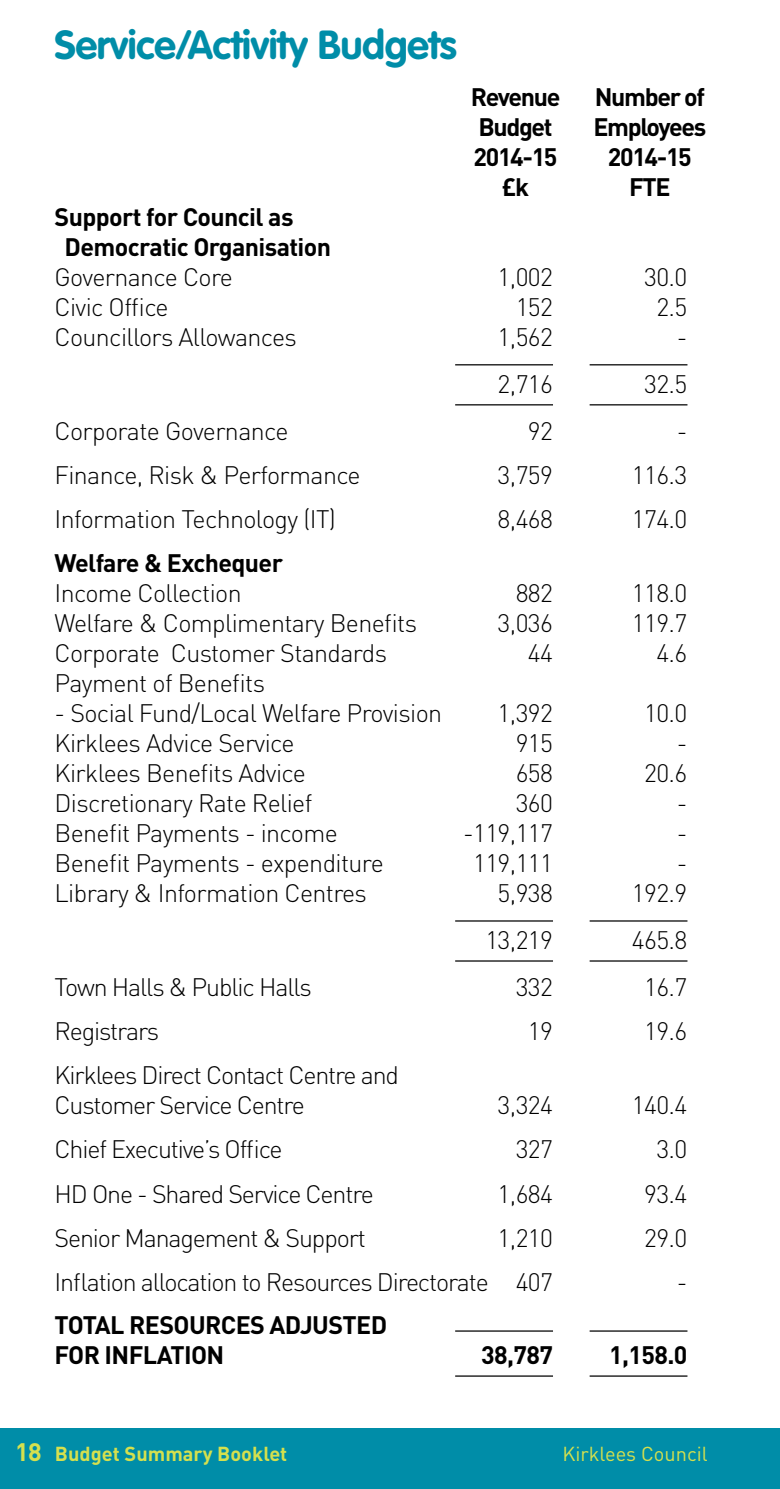
<style>
.page{position:relative;width:780px;height:1489px;background:#fff}
.page>*{position:absolute;margin:0;border:0;box-sizing:border-box;transform-origin:0 0}
.t1{font:700 40px "VAG Rounded LT";letter-spacing:-.01em;color:#008da8}
.t2{font:300 25px "DIN";letter-spacing:-.025em;color:#000}
.t3{font:300 25px/30px "DIN";letter-spacing:-.045em;color:#000}
.t4{font:700 25px/30px "DIN";letter-spacing:-.025em;color:#000}
.t5{font:700 25px "DIN";letter-spacing:-.055em;color:#000}
.t6{font:700 20px "DIN";color:#d5e04e}
.t7{font:20px "DIN";color:#d5e04e}
.s1{font-size:25px}
</style>
<div class="page">
<div style="left:0;top:1427px;width:780px;height:61px;background:#008da8"></div>
<hr style="left:455px;top:364px;width:98px;height:1px;background:#000">
<hr style="left:589px;top:364px;width:98px;height:1px;background:#000">
<hr style="left:455px;top:404px;width:98px;height:1px;background:#000">
<hr style="left:589px;top:404px;width:98px;height:1px;background:#000">
<hr style="left:455px;top:920px;width:98px;height:1px;background:#000">
<hr style="left:589px;top:920px;width:98px;height:1px;background:#000">
<hr style="left:455px;top:960px;width:98px;height:1px;background:#000">
<hr style="left:589px;top:960px;width:98px;height:1px;background:#000">
<hr style="left:455px;top:1330px;width:98px;height:1px;background:#000">
<hr style="left:589px;top:1330px;width:98px;height:1px;background:#000">
<hr style="left:455px;top:1375px;width:98px;height:1px;background:#000">
<hr style="left:589px;top:1375px;width:98px;height:1px;background:#000">
<h1 class="t1" style="left:55px;top:21px;width:404px">Service/Activity Budgets</h1>
<p class="t4" style="left:470px;top:81px;width:91px">Revenue</p>
<p class="t4" style="left:595px;top:81px;width:112px">Number of</p>
<p class="t4" style="left:478px;top:111px;width:76px">Budget</p>
<p class="t5" style="left:593px;top:110px;width:114px">Employees</p>
<p class="t4" style="left:473px;top:141px;width:85px">2014-15</p>
<p class="t4" style="left:608px;top:141px;width:85px">2014-15</p>
<p class="t4" style="left:502px;top:171px;width:29px">£k</p>
<p class="t4" style="left:629px;top:171px;width:43px">FTE</p>
<p class="t4" style="left:65px;top:201px;width:268px;text-indent:-10px">Support for Council as<br>Democratic Organisation</p>
<p class="t2" style="left:55px;top:260px;width:180px">Governance Core</p>
<p class="t2" style="left:497px;top:260px;width:57px">1,002</p>
<p class="t2" style="left:644px;top:260px;width:45px">30.0</p>
<p class="t2" style="left:55px;top:290px;width:116px">Civic Office</p>
<p class="t2" style="left:515px;top:290px;width:39px">152</p>
<p class="t2" style="left:656px;top:290px;width:33px">2.5</p>
<p class="t2" style="left:55px;top:320px;width:244px">Councillors Allowances</p>
<p class="t2" style="left:497px;top:320px;width:57px">1,562</p>
<p class="t2" style="left:676px;top:320px;width:12px">-</p>
<p class="t2" style="left:497px;top:367px;width:57px">2,716</p>
<p class="t2" style="left:644px;top:367px;width:45px">32.5</p>
<p class="t2" style="left:55px;top:414px;width:235px">Corporate Governance</p>
<p class="t2" style="left:528px;top:414px;width:27px">92</p>
<p class="t2" style="left:676px;top:414px;width:12px">-</p>
<p class="t2" style="left:55px;top:458px;width:307px">Finance, Risk &amp; Performance</p>
<p class="t2" style="left:497px;top:458px;width:57px">3,759</p>
<p class="t2" style="left:632px;top:458px;width:57px">116.3</p>
<p class="t2" style="left:55px;top:502px;width:283px">Information Technology (IT)</p>
<p class="t2" style="left:497px;top:502px;width:57px">8,468</p>
<p class="t2" style="left:632px;top:502px;width:57px">174.0</p>
<p class="t4" style="left:55px;top:547px;width:230px">Welfare &amp; Exchequer</p>
<p class="t2" style="left:55px;top:576px;width:188px">Income Collection</p>
<p class="t2" style="left:515px;top:576px;width:39px">882</p>
<p class="t2" style="left:632px;top:576px;width:57px">118.0</p>
<p class="t2" style="left:55px;top:606px;width:364px">Welfare &amp; Complimentary Benefits</p>
<p class="t2" style="left:497px;top:606px;width:57px">3,036</p>
<p class="t2" style="left:632px;top:606px;width:57px">119.7</p>
<p class="t2" style="left:55px;top:636px;width:334px">Corporate Customer Standards</p>
<p class="t2" style="left:528px;top:636px;width:27px">44</p>
<p class="t2" style="left:656px;top:636px;width:33px">4.6</p>
<p class="t2" style="left:55px;top:666px;width:212px">Payment of Benefits</p>
<p class="t2" style="left:55px;top:696px;width:389px">- Social Fund/Local Welfare Provision</p>
<p class="t2" style="left:497px;top:696px;width:57px">1,392</p>
<p class="t2" style="left:644px;top:696px;width:45px">10.0</p>
<p class="t2" style="left:55px;top:726px;width:241px">Kirklees Advice Service</p>
<p class="t2" style="left:515px;top:726px;width:39px">915</p>
<p class="t2" style="left:676px;top:726px;width:12px">-</p>
<p class="t2" style="left:55px;top:756px;width:253px">Kirklees Benefits Advice</p>
<p class="t2" style="left:515px;top:756px;width:39px">658</p>
<p class="t2" style="left:644px;top:756px;width:45px">20.6</p>
<p class="t2" style="left:55px;top:786px;width:259px">Discretionary Rate Relief</p>
<p class="t2" style="left:515px;top:786px;width:39px">360</p>
<p class="t2" style="left:676px;top:786px;width:12px">-</p>
<p class="t2" style="left:55px;top:816px;width:285px">Benefit Payments - income</p>
<p class="t2" style="left:463px;top:816px;width:91px">-119,117</p>
<p class="t2" style="left:676px;top:816px;width:12px">-</p>
<p class="t2" style="left:55px;top:846px;width:331px">Benefit Payments - expenditure</p>
<p class="t2" style="left:473px;top:846px;width:81px">119,111</p>
<p class="t2" style="left:676px;top:846px;width:12px">-</p>
<p class="t2" style="left:55px;top:876px;width:314px">Library &amp; Information Centres</p>
<p class="t2" style="left:497px;top:876px;width:57px">5,938</p>
<p class="t2" style="left:632px;top:876px;width:57px">192.9</p>
<p class="t2" style="left:485px;top:923px;width:69px">13,219</p>
<p class="t2" style="left:632px;top:923px;width:57px">465.8</p>
<p class="t3" style="left:55px;top:970px;width:259px">Town Halls &amp; Public Halls</p>
<p class="t2" style="left:515px;top:970px;width:39px">332</p>
<p class="t2" style="left:644px;top:970px;width:45px">16.7</p>
<p class="t3" style="left:55px;top:1015px;width:106px">Registrars</p>
<p class="t2" style="left:528px;top:1014px;width:27px">19</p>
<p class="t2" style="left:644px;top:1014px;width:45px">19.6</p>
<p class="t3" style="left:55px;top:1059px;width:346px">Kirklees Direct Contact Centre and<br>Customer Service Centre</p>
<p class="t2" style="left:497px;top:1088px;width:57px">3,324</p>
<p class="t2" style="left:632px;top:1088px;width:57px">140.4</p>
<p class="t3" style="left:55px;top:1133px;width:229px">Chief Executive’s Office</p>
<p class="t2" style="left:515px;top:1132px;width:39px">327</p>
<p class="t2" style="left:656px;top:1132px;width:33px">3.0</p>
<p class="t3" style="left:55px;top:1177px;width:321px">HD One - Shared Service Centre</p>
<p class="t2" style="left:497px;top:1176px;width:57px">1,684</p>
<p class="t2" style="left:644px;top:1176px;width:45px">93.4</p>
<p class="t3" style="left:55px;top:1221px;width:313px">Senior Management &amp; Support</p>
<p class="t2" style="left:497px;top:1220px;width:57px">1,210</p>
<p class="t2" style="left:644px;top:1220px;width:45px">29.0</p>
<p class="t3" style="left:55px;top:1265px;width:500px">Inflation allocation to Resources Directorate 407</p>
<p class="t2" style="left:676px;top:1265px;width:12px">-</p>
<p class="t4" style="left:55px;top:1309px;width:334px">TOTAL RESOU RCES ADJUSTED<br>FOR INFLATION</p>
<p class="t4" style="left:481px;top:1339px;width:73px">38,787</p>
<p class="t4" style="left:609px;top:1339px;width:80px">1,158.0</p>
<p class="t6" style="left:15px;top:1440px;width:274px"><span class="s1">18</span> Budget Summary Booklet</p>
<p class="t7" style="left:562px;top:1442px;width:147px">Kirklees Council</p>
</div>
